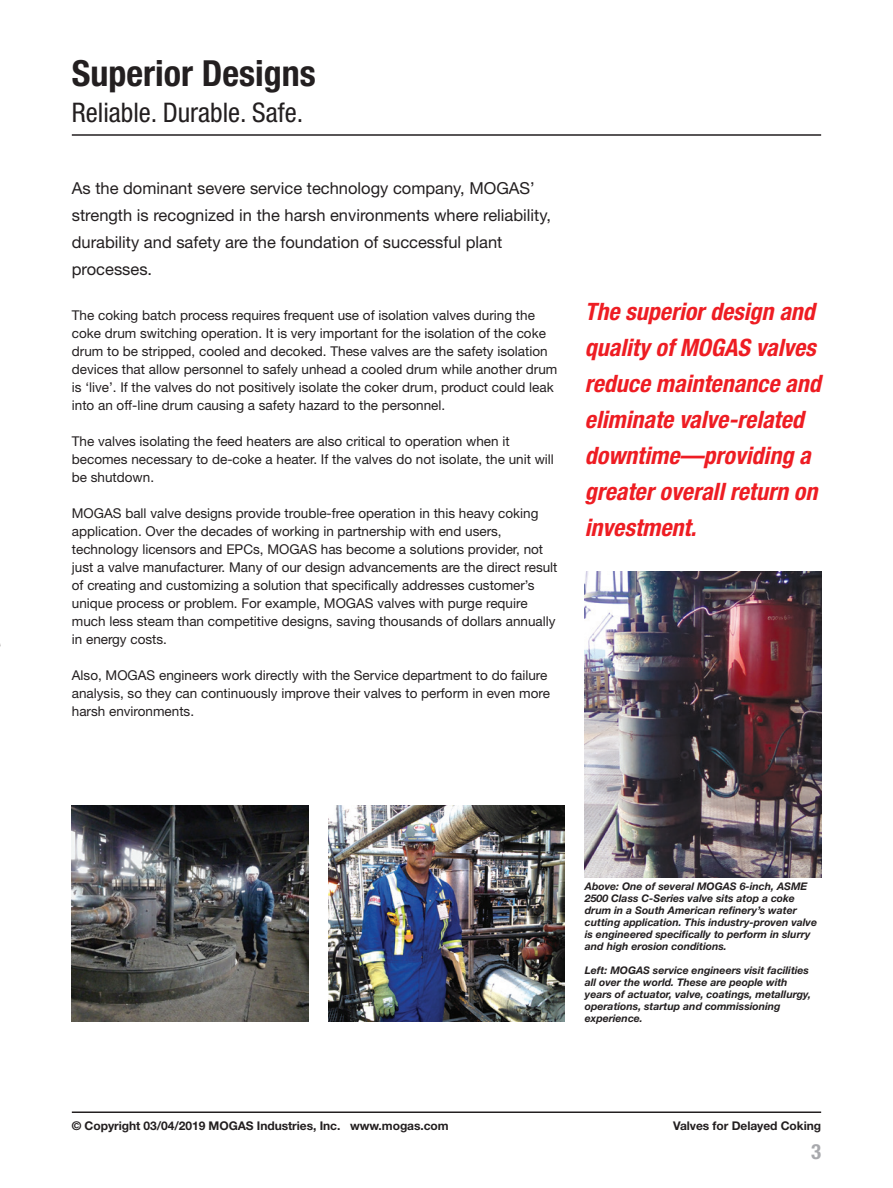
<style>
.page{position:relative;width:893px;height:1188px;background:#fff}
.page>*{position:absolute;margin:0;border:0;box-sizing:border-box;transform-origin:0 0}
.headline{font:700 condensed 36px "Helvetica Neue LT Pro";color:#231f20}
.subhead{font:condensed 27px "Helvetica Neue LT Pro";color:#231f20}
.quote_medium{font:italic 700 condensed 24px/36px "Helvetica Neue LT Pro";color:#ee1d23}
.t1{font:700 condensed 21px "Helvetica Neue LT Pro";color:#a8a9ad}
.intro_body{font:16.5px/27px "Helvetica Neue LT Pro";color:#231f20}
.body_text{font:13.5px/18px "Helvetica Neue LT Pro";color:#231f20}
.t2{font:700 12px "Helvetica Neue LT Pro";letter-spacing:-.005em;color:#231f20}
.t3{font:italic 700 10.5px/12px "Helvetica Neue LT Pro";color:#231f20}
</style>
<div class="page">
<hr style="left:72px;top:1112px;width:749px;height:1px;background:#231f20">
<hr style="left:72px;top:134px;width:749px;height:2px;background:#231f20">
<img style="left:328px;top:806px;width:237px;height:216px">
<img style="left:72px;top:806px;width:236px;height:215px">
<img style="left:585px;top:572px;width:236px;height:306px">
<p class="headline" style="left:72px;top:51px;width:245px">Superior Designs</p>
<p class="subhead" style="left:72px;top:96px;width:233px">Reliable. Durable. Safe.</p>
<p class="intro_body" style="left:72px;top:174px;width:481px">As the dominant severe service technology company, MOGAS’ strength is recognized in the harsh environments where reliability, durability and safety are the foundation of successful plant processes.</p>
<p class="body_text" style="left:72px;top:306px;width:487px">The coking batch process requires frequent use of isolation valves during the coke drum switching operation. It is very important for the isolation of the coke drum to be stripped, cooled and decoked. These valves are the safety isolation devices that allow personnel to safely unhead a cooled drum while another drum is ‘live’. If the valves do not positively isolate the coker drum, product could leak into an off-line drum causing a safety hazard to the personnel.</p>
<p class="body_text" style="left:72px;top:432px;width:484px">The valves isolating the feed heaters are also critical to operation when it becomes necessary to de-coke a heater. If the valves do not isolate, the unit will be shutdown.</p>
<p class="body_text" style="left:72px;top:504px;width:487px">MOGAS ball valve designs provide trouble-free operation in this heavy coking application. Over the decades of working in partnership with end users, technology licensors and EPCs, MOGAS has become a solutions provider, not just a valve manufacturer. Many of our design advancements are the direct result of creating and customizing a solution that specifically addresses customer’s unique process or problem. For example, MOGAS valves with purge require much less steam than competitive designs, saving thousands of dollars annually in energy costs.</p>
<p class="body_text" style="left:72px;top:666px;width:480px">Also, MOGAS engineers work directly with the Service department to do failure analysis, so they can continuously improve their valves to perform in even more harsh environments.</p>
<p class="quote_medium" style="left:585px;top:293px;width:237px">The superior design and quality of MOGAS valves reduce maintenance and eliminate valve-related downtime—providing a greater overall return on investment.</p>
<p class="t3" style="left:585px;top:880px;width:234px">Above: One of several MOGAS 6-inch, ASME 2500 Class C-Series valve sits atop a coke drum in a South American refinery’s water cutting application. This industry-proven valve is engineered specifically to perform in slurry and high erosion conditions.</p>
<p class="t3" style="left:585px;top:964px;width:228px">Left: MOGAS service engineers visit facilities all over the world. These are people with years of actuator, valve, coatings, metallurgy, operations, startup and commissioning experience.</p>
<p class="t2" style="left:72px;top:1118px;width:378px">© Copyright 03/04/2019 MOGAS Industries, Inc. www.mogas.com</p>
<p class="t2" style="left:673px;top:1118px;width:149px">Valves for Delayed Coking</p>
<h3 class="t1" style="left:811px;top:1139px;width:12px">3</h3>
</div>
